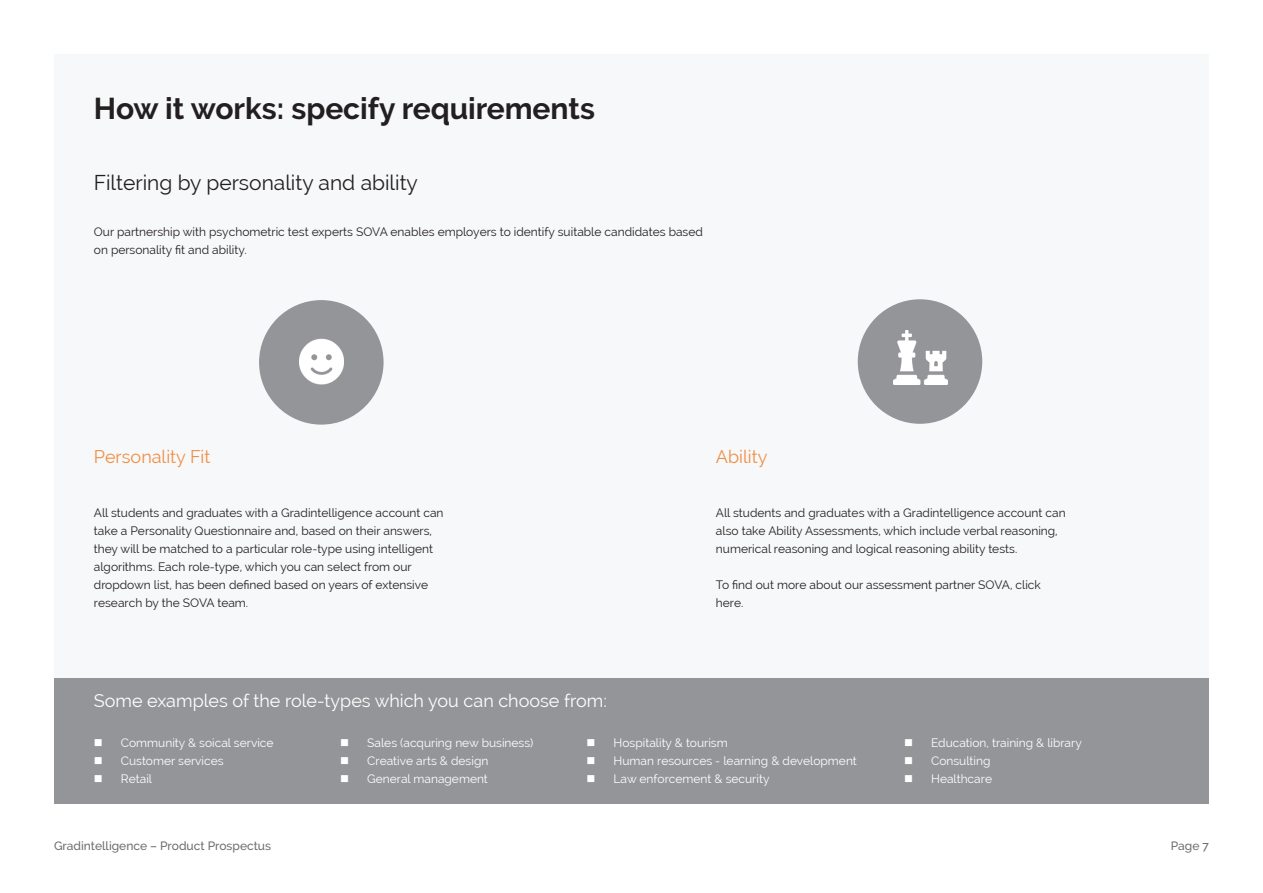
<style>
.page{position:relative;width:1263px;height:893px;background:#fff}
.page>*{position:absolute;margin:0;border:0;box-sizing:border-box;transform-origin:0 0}
.Page_Header{font:700 30px "Raleway";color:#231f20}
.Page_Header-2{font:21px "Raleway";color:#231f20}
.Document_Title{font:18px "Raleway";color:#fff}
.Document_Title-2{font:18px "Raleway";color:#ef8f46}
.Body_Text{font:12px/18px "Raleway";color:#231f20}
.t1{font:12px "Raleway";color:#fff}
.t2{font:500 12px "Raleway";color:#6c6d70}
</style>
<div class="page">
<div style="left:54px;top:54px;width:1155px;height:750px;background:#f7f8f9"></div>
<div style="left:259px;top:300px;width:125px;height:125px;background:#939598;border-radius:50%"></div>
<div style="left:858px;top:299px;width:124px;height:125px;background:#939598;border-radius:50%"></div>
<img style="left:299px;top:339px;width:44px;height:45px">
<img style="left:893px;top:331px;width:54px;height:54px">
<div style="left:54px;top:678px;width:1155px;height:126px;background:#939598"></div>
<p class="Page_Header" style="left:94px;top:91px;width:503px">How it works: specify requirements</p>
<p class="Page_Header-2" style="left:94px;top:170px;width:326px">Filtering by personality and ability</p>
<p class="Body_Text" style="left:94px;top:222px;width:611px">Our partnership with psychometric test experts SOVA enables employers to identify suitable candidates based on personality fit and ability.</p>
<p class="Document_Title-2" style="left:94px;top:447px;width:118px">Personality Fit</p>
<p class="Document_Title-2" style="left:716px;top:447px;width:53px">Ability</p>
<p class="Body_Text" style="left:94px;top:503px;width:351px">All students and graduates with a Gradintelligence account can take a Personality Questionnaire and, based on their answers, they will be matched to a particular role-type using intelligent algorithms. Each role-type, which you can select from our dropdown list, has been defined based on years of extensive research by the SOVA team.</p>
<p class="Body_Text" style="left:716px;top:503px;width:351px">All students and graduates with a Gradintelligence account can also take Ability Assessments, which include verbal reasoning, numerical reasoning and logical reasoning ability tests.</p>
<p class="Body_Text" style="left:716px;top:575px;width:326px">To find out more about our assessment partner SOVA, click here.</p>
<p class="Document_Title" style="left:94px;top:690px;width:514px">Some examples of the role-types which you can choose from:</p>
<p class="t1" style="left:121px;top:735px;width:154px">Community &amp; soical service</p>
<p class="t1" style="left:121px;top:753px;width:104px">Customer services</p>
<p class="t1" style="left:121px;top:771px;width:33px">Retail</p>
<p class="t1" style="left:367px;top:735px;width:168px">Sales (acquring new business)</p>
<p class="t1" style="left:367px;top:753px;width:123px">Creative arts &amp; design</p>
<p class="t1" style="left:367px;top:771px;width:122px">General management</p>
<p class="t1" style="left:614px;top:735px;width:116px">Hospitality &amp; tourism</p>
<p class="t1" style="left:614px;top:753px;width:245px">Human resources - learning &amp; development</p>
<p class="t1" style="left:614px;top:771px;width:157px">Law enforcement &amp; security</p>
<p class="t1" style="left:931px;top:735px;width:152px">Education, training &amp; library</p>
<p class="t1" style="left:931px;top:753px;width:61px">Consulting</p>
<p class="t1" style="left:931px;top:771px;width:62px">Healthcare</p>
<p class="t2" style="left:54px;top:839px;width:219px">Gradintelligence – Product Prospectus</p>
<p class="t2" style="left:1171px;top:839px;width:40px">Page 7</p>
</div>
